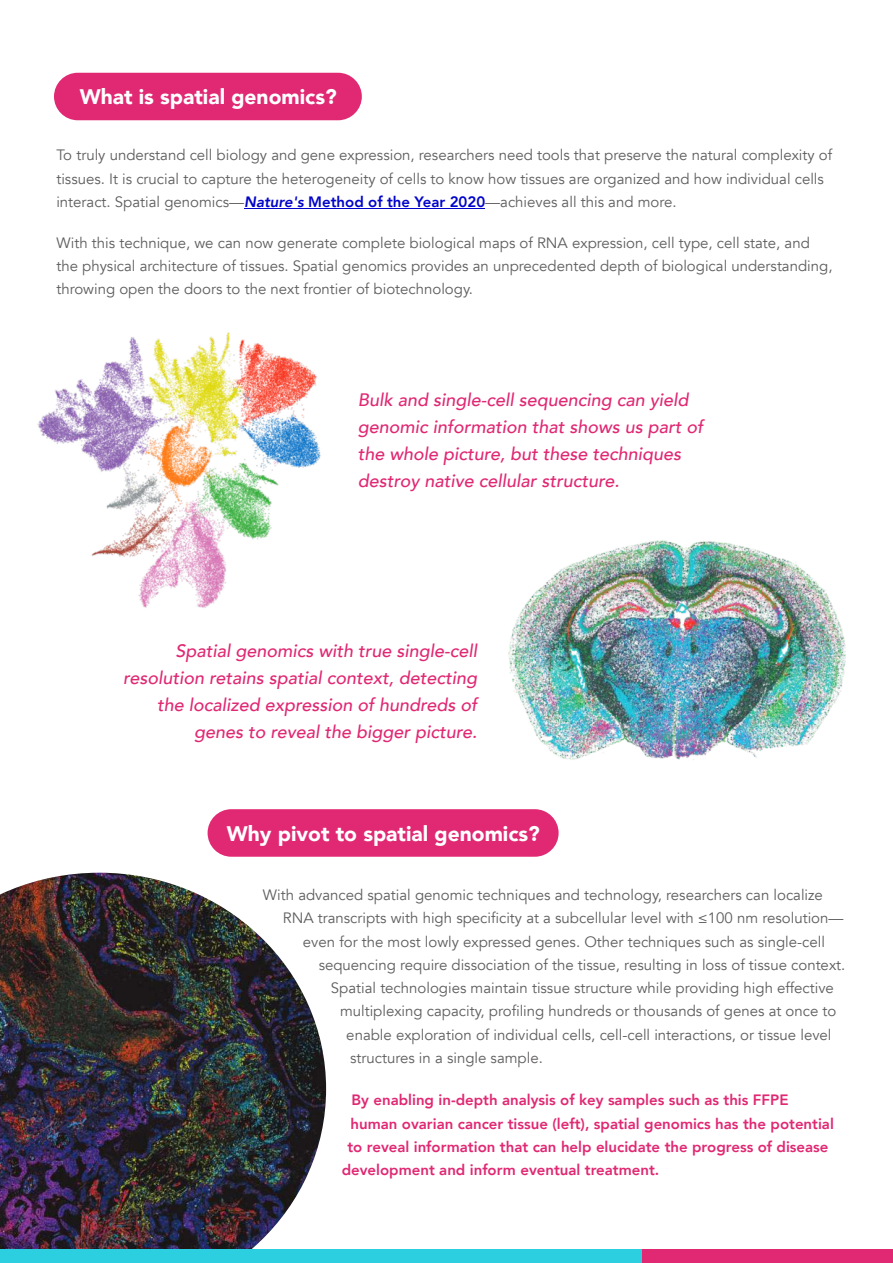
<style>
.page{position:relative;width:893px;height:1263px;background:#fff}
.page>*{position:absolute;margin:0;border:0;box-sizing:border-box;transform-origin:0 0}
.t1{font:900 21px "Avenir";color:#fff}
.t2{font:italic 500 18px/27px "Avenir";color:#e02873}
.t3{font:15px/23.2px "Avenir";color:#5f5d5d}
.t4{font:800 15px "Avenir";color:#e02873}
.s1{font-weight:800;font-style:italic;color:#0003c9}
.s2{font-weight:800;color:#0003c9}
</style>
<div class="page">
<img style="left:0;top:873px;width:326px;height:376px">
<div style="left:641px;top:1249px;width:252px;height:14px;background:#e02873"></div>
<div style="left:0;top:1249px;width:641px;height:14px;background:#2bcfe0"></div>
<div style="left:208px;top:809px;width:351px;height:48px;background:#e02873;border-radius:24px"></div>
<div style="left:54px;top:73px;width:308px;height:47px;background:#e02873;border-radius:24px"></div>
<img style="left:508px;top:541px;width:338px;height:219px">
<img style="left:37px;top:332px;width:284px;height:276px">
<hr style="left:244px;top:208px;width:64px;height:1px;background:#0003c9">
<hr style="left:308px;top:208px;width:177px;height:1px;background:#0003c9">
<h1 class="t1" style="left:80px;top:83px;width:259px">What is spatial genomics?</h1>
<p class="t3" style="left:56px;top:144px;width:777px">To truly understand cell biology and gene expression, researchers need tools that preserve the natural complexity of tissues. It is crucial to capture the heterogeneity of cells to know how tissues are organized and how individual cells interact. Spatial genomics—<span class="s1">Nature's</span> <span class="s2">Method of the Year 2020</span>—achieves all this and more.</p>
<p class="t3" style="left:56px;top:231px;width:778px">With this technique, we can now generate complete biological maps of RNA expression, cell type, cell state, and the physical architecture of tissues. Spatial genomics provides an unprecedented depth of biological understanding, throwing open the doors to the next frontier of biotechnology.</p>
<p class="t2" style="left:358px;top:386px;width:347px">Bulk and single-cell sequencing can yield genomic information that shows us part of the whole picture, but these techniques destroy native cellular structure.</p>
<p class="t2" style="left:123px;top:637px;width:356px;text-align:right">Spatial genomics with true single-cell resolution retains spatial context, detecting the localized expression of hundreds of genes to reveal the bigger picture.</p>
<h1 class="t1" style="left:227px;top:820px;width:315px">Why pivot to spatial genomics?</h1>
<p class="t3" style="left:263px;top:883px;width:562px">With advanced spatial genomic techniques and technology, researchers can localize</p>
<p class="t3" style="left:283px;top:907px;width:562px">RNA transcripts with high specificity at a subcellular level with ≤100 nm resolution—</p>
<p class="t3" style="left:303px;top:930px;width:524px">even for the most lowly expressed genes. Other techniques such as single-cell</p>
<p class="t3" style="left:319px;top:953px;width:528px">sequencing require dissociation of the tissue, resulting in loss of tissue context.</p>
<p class="t3" style="left:331px;top:976px;width:504px">Spatial technologies maintain tissue structure while providing high effective</p>
<p class="t3" style="left:340px;top:1000px;width:498px">multiplexing capacity, profiling hundreds or thousands of genes at once to</p>
<p class="t3" style="left:346px;top:1023px;width:487px">enable exploration of individual cells, cell-cell interactions, or tissue level</p>
<p class="t3" style="left:350px;top:1046px;width:194px">structures in a single sample.</p>
<p class="t4" style="left:352px;top:1090px;width:438px">By enabling in-depth analysis of key samples such as this FFPE</p>
<p class="t4" style="left:351px;top:1113px;width:485px">human ovarian cancer tissue (left), spatial genomics has the potential</p>
<p class="t4" style="left:347px;top:1137px;width:483px">to reveal information that can help elucidate the progress of disease</p>
<p class="t4" style="left:342px;top:1160px;width:319px">development and inform eventual treatment.</p>
</div>
